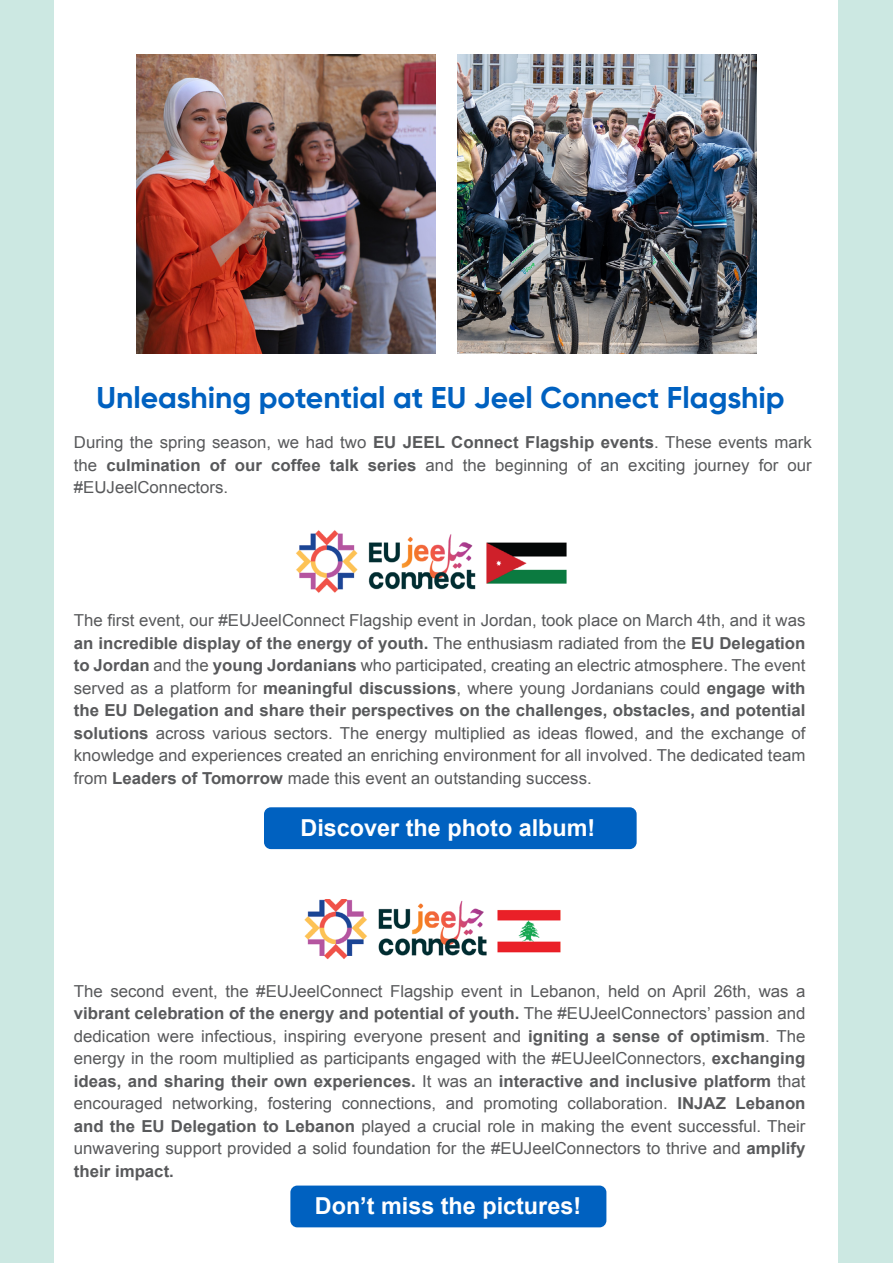
<style>
.page{position:relative;width:893px;height:1263px;background:#cce8e2}
.page>*{position:absolute;margin:0;border:0;box-sizing:border-box;transform-origin:0 0}
.t1{font:700 30px "Gilroy";color:#0061c0}
.t2{font:700 23.4px "Arial";color:#fff}
.t3{font:16.5px/22.5px "Arial";color:#58595b;text-align:justify}
.s1{font-weight:700}
</style>
<div class="page">
<div style="left:55px;top:0;width:783px;height:1263px;background:#fff"></div>
<div style="left:264px;top:807px;width:373px;height:42px;background:#0061c0;border-radius:7px"></div>
<div style="left:290px;top:1185px;width:316px;height:42px;background:#0061c0;border-radius:7px"></div>
<img style="left:136px;top:54px;width:300px;height:300px">
<img style="left:457px;top:54px;width:300px;height:300px">
<img style="left:296px;top:530px;width:271px;height:63px">
<img style="left:304px;top:900px;width:257px;height:60px">
<h1 class="t1" style="left:96px;top:379px;width:690px">Unleashing potential at EU Jeel Connect Flagship</h1>
<p class="t3" style="left:74px;top:431px;width:739px">During the spring season, we had two <span class="s1">EU JEEL Connect Flagship events</span>. These events mark the <span class="s1">culmination of our coffee talk series</span> and the beginning of an exciting journey for our #EUJeelConnectors.</p>
<p class="t3" style="left:74px;top:609px;width:733px">The first event, our #EUJeelConnect Flagship event in Jordan, took place on March 4th, and it was <span class="s1">an incredible display of the energy of youth.</span> The enthusiasm radiated from the <span class="s1">EU Delegation to Jordan</span> and the <span class="s1">young Jordanians</span> who participated, creating an electric atmosphere. The event served as a platform for <span class="s1">meaningful discussions</span>, where young Jordanians could <span class="s1">engage with the EU Delegation and share their perspectives on the challenges, obstacles, and potential solutions</span> across various sectors. The energy multiplied as ideas flowed, and the exchange of knowledge and experiences created an enriching environment for all involved. The dedicated team from <span class="s1">Leaders of Tomorrow</span> made this event an outstanding success.</p>
<h2 class="t2" style="left:301px;top:812px;width:296px">Discover the photo album!</h2>
<p class="t3" style="left:74px;top:980px;width:733px">The second event, the #EUJeelConnect Flagship event in Lebanon, held on April 26th, was a <span class="s1">vibrant celebration of the energy and potential of youth.</span> The #EUJeelConnectors’ passion and dedication were infectious, inspiring everyone present and <span class="s1">igniting a sense of optimism</span>. The energy in the room multiplied as participants engaged with the #EUJeelConnectors, <span class="s1">exchanging ideas, and sharing their own experiences.</span> It was an <span class="s1">interactive and inclusive platform</span> that encouraged networking, fostering connections, and promoting collaboration. <span class="s1">INJAZ Lebanon and the EU Delegation to Lebanon</span> played a crucial role in making the event successful. Their unwavering support provided a solid foundation for the #EUJeelConnectors to thrive and <span class="s1">amplify their impact.</span></p>
<h2 class="t2" style="left:315px;top:1190px;width:268px">Don’t miss the pictures!</h2>
</div>
